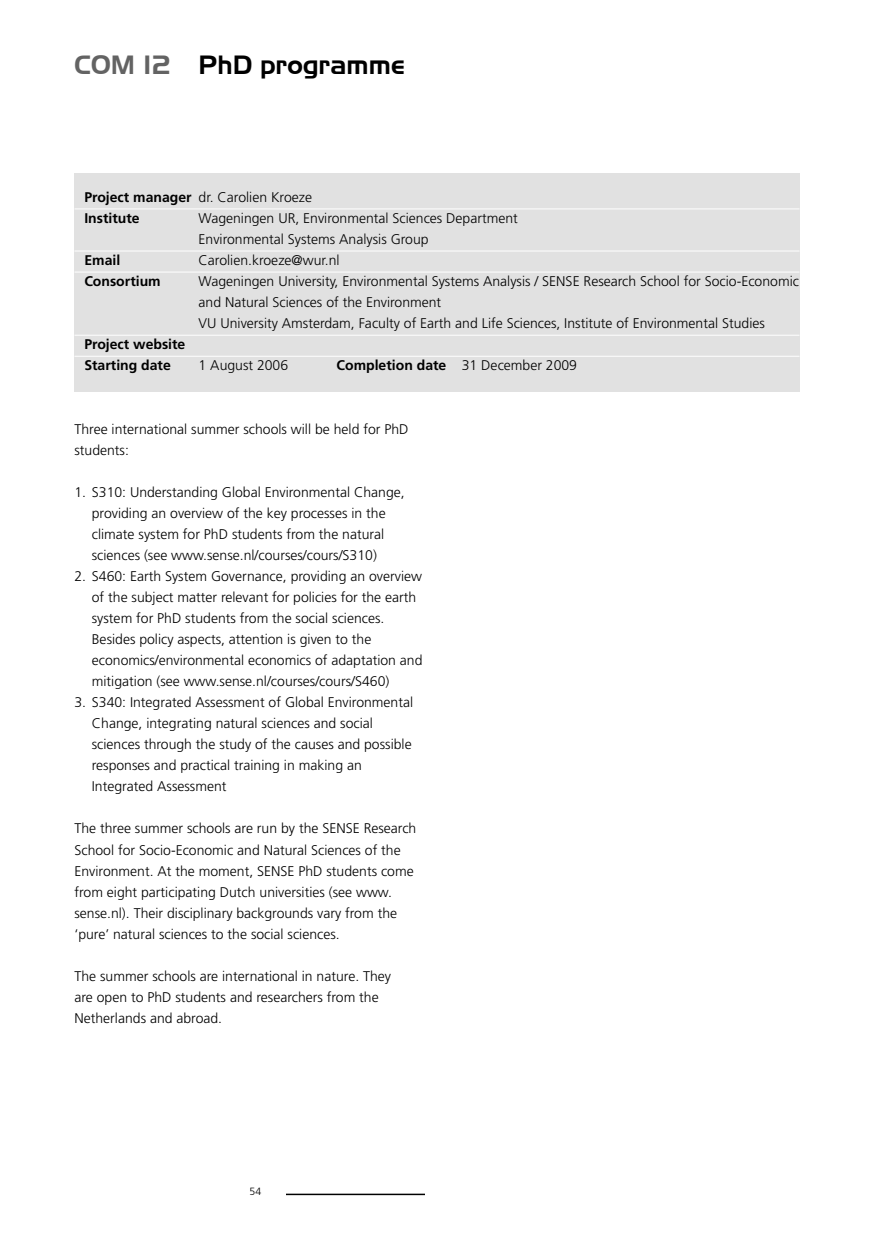
<style>
.page{position:relative;width:874px;height:1241px;background:#fff}
.page>*{position:absolute;margin:0;border:0;box-sizing:border-box;transform-origin:0 0}
.t1{font:26.25px "Slicker";color:#000}
.t2{font:300 14px/21px "Frutiger";color:#000}
.t3{font:700 14px/21px "Frutiger";color:#000}
.t4{font:300 10.5px "Frutiger";color:#000}
.s1{color:#636363}
.s2{font-weight:300}
</style>
<div class="page">
<svg style="left:286px;top:1193px;width:138px;height:3px"></svg>
<div style="left:74px;top:173px;width:725px;height:218px;background:#e1e1e1"></div>
<hr style="left:74px;top:208px;width:725px;height:1px;background:#fff">
<hr style="left:74px;top:250px;width:725px;height:1px;background:#fff">
<hr style="left:74px;top:335px;width:725px;height:1px;background:#fff">
<hr style="left:74px;top:271px;width:725px;height:1px;background:#fff">
<hr style="left:74px;top:356px;width:725px;height:1px;background:#fff">
<h1 class="t1" style="left:74px;top:50px;width:331px"><span class="s1">COM 12</span> PhD programme</h1>
<p class="t3" style="left:84px;top:186px;width:229px">Project manager <span class="s2">dr. Carolien Kroeze<br></span>Institute</p>
<p class="t2" style="left:198px;top:208px;width:320px">Wageningen UR, Environmental Sciences Department<br>Environmental Systems Analysis Group</p>
<p class="t3" style="left:84px;top:250px;width:37px">Email</p>
<p class="t2" style="left:198px;top:250px;width:142px">Carolien.kroeze@wur.nl</p>
<p class="t3" style="left:84px;top:271px;width:78px">Consortium</p>
<p class="t2" style="left:198px;top:271px;width:601px">Wageningen University, Environmental Systems Analysis / SENSE Research School for Socio-Economic and Natural Sciences of the Environment<br>VU University Amsterdam, Faculty of Earth and Life Sciences, Institute of Environmental Studies</p>
<p class="t3" style="left:84px;top:334px;width:102px">Project website<br>Starting date</p>
<p class="t2" style="left:198px;top:355px;width:91px">1 August 2006</p>
<p class="t3" style="left:336px;top:355px;width:242px">Completion date <span class="s2">31 December 2009</span></p>
<p class="t2" style="left:74px;top:418px;width:335px">Three international summer schools will be held for PhD students:</p>
<p class="t2" style="left:92px;top:481px;width:314px;text-indent:-17px">1. S310: Understanding Global Environmental Change, providing an overview of the key processes in the climate system for PhD students from the natural sciences (see www.sense.nl/courses/cours/S310)</p>
<p class="t2" style="left:92px;top:565px;width:332px;text-indent:-17px">2. S460: Earth System Governance, providing an overview of the subject matter relevant for policies for the earth system for PhD students from the social sciences.<br>Besides policy aspects, attention is given to the economics/environmental economics of adaptation and mitigation (see www.sense.nl/courses/cours/S460)</p>
<p class="t2" style="left:92px;top:691px;width:323px;text-indent:-17px">3. S340: Integrated Assessment of Global Environmental Change, integrating natural sciences and social sciences through the study of the causes and possible responses and practical training in making an Integrated Assessment</p>
<p class="t2" style="left:74px;top:818px;width:343px">The three summer schools are run by the SENSE Research School for Socio-Economic and Natural Sciences of the Environment. At the moment, SENSE PhD students come from eight participating Dutch universities (see www. sense.nl). Their disciplinary backgrounds vary from the ‘pure’ natural sciences to the social sciences.</p>
<p class="t2" style="left:74px;top:965px;width:318px">The summer schools are international in nature. They are open to PhD students and researchers from the<br>Netherlands and abroad.</p>
<p class="t4" style="left:249px;top:1185px;width:13px">54</p>
</div>
